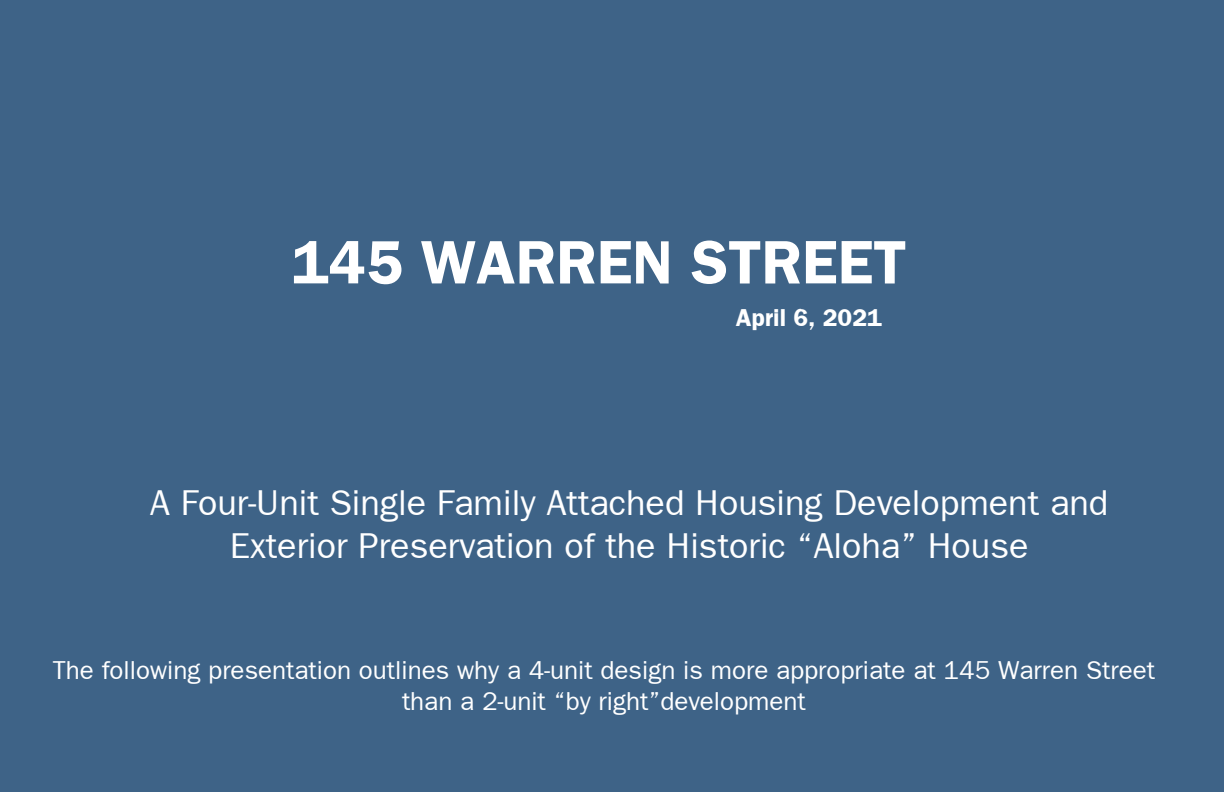
<style>
.page{position:relative;width:1224px;height:792px;background:#3e6387}
.page>*{position:absolute;margin:0;border:0;box-sizing:border-box;transform-origin:0 0}
.t1{font:60px "SPBENF Bold";color:#fff}
.t2{font:36px/43.2px "SPBENF Normal";color:#fff;text-align:center}
.t3{font:26px/31.2px "SPBENF Normal";color:#fff;text-align:center}
.t4{font:24px "SPBENF Bold";color:#fff}
</style>
<div class="page">
<p class="t1" style="left:292px;top:226px;width:616px">145 WARREN STREET</p>
<p class="t4" style="left:736px;top:304px;width:148px">April 6, 2021</p>
<p class="t2" style="left:150px;top:480px;width:960px">A Four-Unit Single Family Attached Housing Development and<br>Exterior Preservation of the Historic “Aloha” House</p>
<p class="t3" style="left:53px;top:654px;width:1104px">The following presentation outlines why a 4-unit design is more appropriate at 145 Warren Street than a 2-unit “by right”development</p>
</div>
